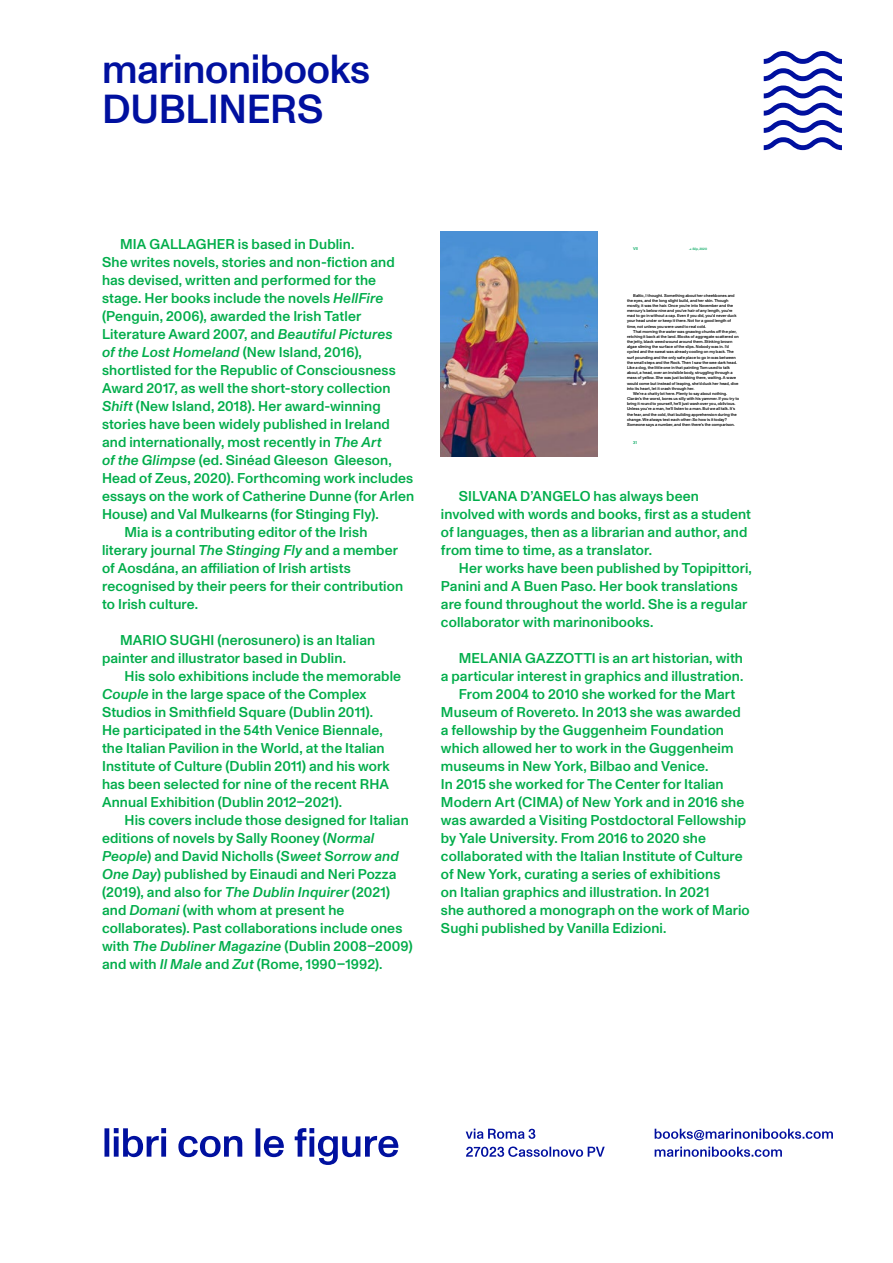
<style>
.page{position:relative;width:893px;height:1263px;background:#fff}
.page>*{position:absolute;margin:0;border:0;box-sizing:border-box;transform-origin:0 0}
.t1{font:500 40.5px/40.5px "Monument Grotesk";letter-spacing:-.005em;color:#00109f}
.t2{font:500 14.25px/18px "Monument Grotesk";letter-spacing:.005em;color:#00ad4a}
.t3{font:italic 500 14.25px "Monument Grotesk";letter-spacing:.005em;color:#00ad4a}
.t4{font:500 4.2px/5.2px "Monument Grotesk";letter-spacing:-.005em;color:#000}
.t5{font:500 4.2px "Monument Grotesk";color:#00a75e}
.t6{font:500 3.3px "Monument Grotesk";color:#00a75e}
.s1{font-style:italic}
.s2{font-style:normal}
</style>
<div class="page">
<svg style="left:104px;top:1128px;width:294px;height:37px"></svg>
<svg style="left:466px;top:1146px;width:139px;height:11px"></svg>
<svg style="left:466px;top:1128px;width:69px;height:11px"></svg>
<svg style="left:655px;top:1146px;width:127px;height:11px"></svg>
<svg style="left:655px;top:1128px;width:178px;height:12px"></svg>
<svg style="left:764px;top:51px;width:78px;height:99px"></svg>
<img style="left:441px;top:231px;width:156px;height:225px">
<h1 class="t1" style="left:102px;top:46px;width:270px">marinonibooks<br>DUBLINERS</h1>
<p class="t2" style="left:120px;top:234px;width:236px">MIA GALLAGHER is based in Dublin.</p>
<p class="t2" style="left:102px;top:252px;width:294px">She writes novels, stories and non-fiction and</p>
<p class="t2" style="left:102px;top:270px;width:276px">has devised, written and performed for the</p>
<p class="t2" style="left:102px;top:288px;width:283px">stage. Her books include the novels <span class="s1">HellFire</span></p>
<p class="t2" style="left:102px;top:306px;width:261px">(Penguin, 2006), awarded the Irish Tatler</p>
<p class="t2" style="left:102px;top:324px;width:292px">Literature Award 2007, and <span class="s1">Beautiful Pictures</span></p>
<p class="t3" style="left:102px;top:342px;width:261px">of the Lost Homeland <span class="s2">(New Island, 2016),</span></p>
<p class="t2" style="left:102px;top:360px;width:295px">shortlisted for the Republic of Consciousness</p>
<p class="t2" style="left:102px;top:378px;width:290px">Award 2017, as well the short-story collection</p>
<p class="t2" style="left:102px;top:396px;width:280px"><span class="s1">Shift</span> (New Island, 2018). Her award-winning</p>
<p class="t2" style="left:102px;top:414px;width:289px">stories have been widely published in Ireland</p>
<p class="t2" style="left:102px;top:432px;width:281px">and internationally, most recently in <span class="s1">The Art</span></p>
<p class="t2" style="left:102px;top:450px;width:291px"><span class="s1">of the Glimpse</span> (ed. Sinéad Gleeson Gleeson,</p>
<p class="t2" style="left:102px;top:468px;width:313px">Head of Zeus, 2020). Forthcoming work includes</p>
<p class="t2" style="left:102px;top:486px;width:314px">essays on the work of Catherine Dunne (for Arlen</p>
<p class="t2" style="left:102px;top:504px;width:278px">House) and Val Mulkearns (for Stinging Fly).</p>
<p class="t2" style="left:125px;top:522px;width:244px">Mia is a contributing editor of the Irish</p>
<p class="t2" style="left:102px;top:540px;width:297px">literary journal <span class="s1">The Stinging Fly</span> and a member</p>
<p class="t2" style="left:102px;top:558px;width:250px">of Aosdána, an affiliation of Irish artists</p>
<p class="t2" style="left:102px;top:576px;width:303px">recognised by their peers for their contribution</p>
<p class="t2" style="left:102px;top:594px;width:98px">to Irish culture.</p>
<p class="t2" style="left:102px;top:630px;width:275px;text-indent:18px">MARIO SUGHI (nerosunero) is an Italian painter and illustrator based in Dublin.</p>
<p class="t2" style="left:102px;top:666px;width:301px;text-indent:23px">His solo exhibitions include the memorable <span class="s1">Couple</span> in the large space of the Complex Studios in Smithfield Square (Dublin 2011).<br>He participated in the 54th Venice Biennale, the Italian Pavilion in the World, at the Italian Institute of Culture (Dublin 2011) and his work has been selected for nine of the recent RHA Annual Exhibition (Dublin 2012–2021).</p>
<p class="t2" style="left:102px;top:810px;width:312px;text-indent:23px">His covers include those designed for Italian editions of novels by Sally Rooney (<span class="s1">Normal People</span>) and David Nicholls (<span class="s1">Sweet Sorrow and One Day</span>) published by Einaudi and Neri Pozza (2019), and also for <span class="s1">The Dublin Inquirer</span> (2021) and <span class="s1">Domani</span> (with whom at present he collaborates). Past collaborations include ones with <span class="s1">The Dubliner Magazine</span> (Dublin 2008–2009) and with <span class="s1">Il Male</span> and <span class="s1">Zut</span> (Rome, 1990–1992).</p>
<p class="t5" style="left:633px;top:245px;width:6px">VII</p>
<p class="t6" style="left:689px;top:246px;width:19px">→ <span class="s1">Slip</span>, 2020</p>
<p class="t4" style="left:627px;top:292px;width:111px;text-indent:6px">Baltic, I thought. Something about her cheekbones and the eyes, and the long slight build, and her skin. Though mostly, it was the hair. Once you’re into November and the mercury’s below nine and you’ve hair of any length, you’re mad to go in without a cap. Even if you did, you’d never duck your head under or keep it there. Not for a good length of time, not unless you were used to real cold.</p>
<p class="t4" style="left:633px;top:328px;width:105px">That morning the water was gnawing chunks off the pier,</p>
<p class="t4" style="left:627px;top:334px;width:113px">retching it back at the land. Blocks of aggregate scattered on</p>
<p class="t4" style="left:627px;top:339px;width:107px">the jetty, black weed wound around them. Stinking brown</p>
<p class="t4" style="left:627px;top:344px;width:103px">algae sliming the surface of the slips. Nobody was in. I’d</p>
<p class="t4" style="left:627px;top:349px;width:108px">cycled and the sweat was already cooling on my back. The</p>
<p class="t4" style="left:627px;top:354px;width:110px">surf pounding and the only safe place to go in was between</p>
<p class="t4" style="left:627px;top:359px;width:112px">the small steps and the Rock. Then I saw the wee dark head.</p>
<p class="t4" style="left:627px;top:365px;width:104px">Like a dog, the little one in that painting Tom used to talk</p>
<p class="t4" style="left:627px;top:370px;width:107px">about, a head, over an invisible body, struggling through a</p>
<p class="t4" style="left:627px;top:375px;width:111px">mass of yellow. She was just bobbing there, waiting. A wave</p>
<p class="t4" style="left:627px;top:380px;width:113px">would come but instead of leaping, she’d duck her head, dive</p>
<p class="t4" style="left:627px;top:385px;width:69px">into its heart, let it crash through her.</p>
<p class="t4" style="left:633px;top:391px;width:95px">We’re a chatty lot here. Plenty to say about nothing.</p>
<p class="t4" style="left:627px;top:396px;width:114px">Ciarán’s the worst, bores us silly with his yammer. If you try to</p>
<p class="t4" style="left:627px;top:401px;width:110px">bring it round to yourself, he’ll just wash over you, oblivious.</p>
<p class="t4" style="left:627px;top:406px;width:110px">Unless you’re a man, he’ll listen to a man. But we all talk. It’s</p>
<p class="t4" style="left:627px;top:411px;width:111px">the fear, and the cold, that building apprehension during the</p>
<p class="t4" style="left:627px;top:416px;width:101px">change. We always test each other: So how is it today?</p>
<p class="t4" style="left:627px;top:422px;width:109px">Someone says a number, and then there’s the comparison.</p>
<p class="t5" style="left:633px;top:439px;width:5px">31</p>
<p class="t2" style="left:441px;top:486px;width:312px;text-indent:18px">SILVANA D’ANGELO has always been involved with words and books, first as a student of languages, then as a librarian and author, and from time to time, as a translator.</p>
<p class="t2" style="left:441px;top:558px;width:313px;text-indent:18px">Her works have been published by Topipittori, Panini and A Buen Paso. Her book translations are found throughout the world. She is a regular collaborator with marinonibooks.</p>
<p class="t2" style="left:459px;top:648px;width:286px">MELANIA GAZZOTTI is an art historian, with</p>
<p class="t2" style="left:441px;top:666px;width:304px">a particular interest in graphics and illustration.</p>
<p class="t2" style="left:459px;top:684px;width:278px">From 2004 to 2010 she worked for the Mart</p>
<p class="t2" style="left:441px;top:702px;width:302px">Museum of Rovereto. In 2013 she was awarded</p>
<p class="t2" style="left:441px;top:720px;width:285px">a fellowship by the Guggenheim Foundation</p>
<p class="t2" style="left:441px;top:738px;width:294px">which allowed her to work in the Guggenheim</p>
<p class="t2" style="left:441px;top:756px;width:269px">museums in New York, Bilbao and Venice.</p>
<p class="t2" style="left:441px;top:774px;width:284px">In 2015 she worked for The Center for Italian</p>
<p class="t2" style="left:441px;top:792px;width:305px">Modern Art (CIMA) of New York and in 2016 she</p>
<p class="t2" style="left:441px;top:810px;width:307px">was awarded a Visiting Postdoctoral Fellowship</p>
<p class="t2" style="left:441px;top:828px;width:267px">by Yale University. From 2016 to 2020 she</p>
<p class="t2" style="left:441px;top:846px;width:303px">collaborated with the Italian Institute of Culture</p>
<p class="t2" style="left:441px;top:864px;width:281px">of New York, curating a series of exhibitions</p>
<p class="t2" style="left:441px;top:882px;width:270px">on Italian graphics and illustration. In 2021</p>
<p class="t2" style="left:441px;top:900px;width:310px">she authored a monograph on the work of Mario</p>
<p class="t2" style="left:441px;top:918px;width:227px">Sughi published by Vanilla Edizioni.</p>
</div>
